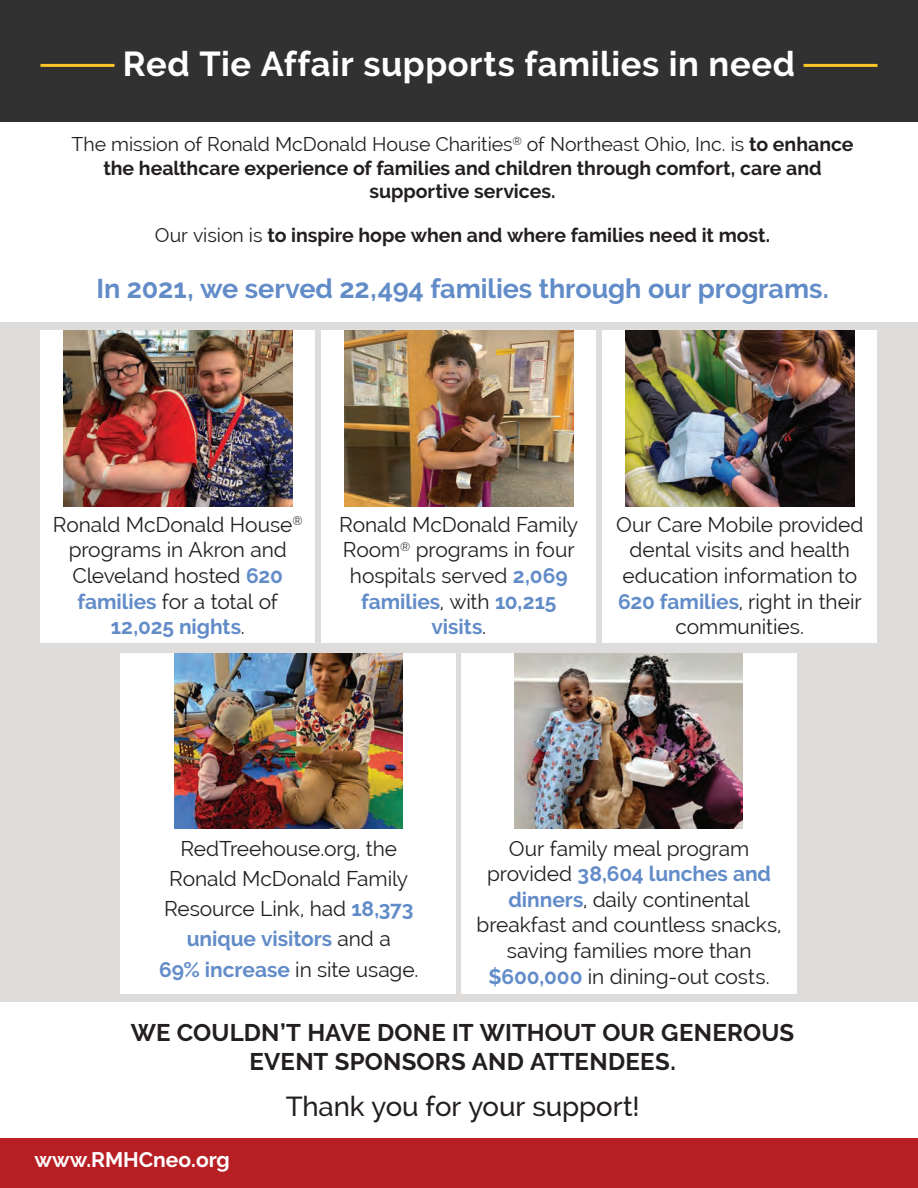
<style>
.page{position:relative;width:918px;height:1188px;background:#fff}
.page>*{position:absolute;margin:0;border:0;box-sizing:border-box;transform-origin:0 0}
.t1{font:700 34.5px "Raleway";letter-spacing:.015em;color:#fff}
.t2{font:500 27.6px "Raleway";letter-spacing:-.005em;color:#231f20}
.t3{font:700 27px "Raleway";letter-spacing:-.005em;color:#628cc8}
.t4{font:700 24px/28.5px "Raleway";letter-spacing:.01em;color:#231f20;text-align:center}
.t5{font:700 21px "Raleway";color:#fff}
.t6{font:20.85px/25.5px "Raleway";letter-spacing:-.005em;color:#231f20;text-align:center}
.t7{font:700 19.5px/23.4px "Raleway";color:#231f20;text-align:center}
.s1{font-weight:400}
.s2{font-weight:700;color:#628cc8}
</style>
<div class="page">
<div style="left:0;top:322px;width:918px;height:680px;background:#dfdddb"></div>
<div style="left:121px;top:653px;width:335px;height:340px;background:#fff"></div>
<div style="left:461px;top:653px;width:335px;height:340px;background:#fff"></div>
<div style="left:40px;top:330px;width:275px;height:313px;background:#fff"></div>
<div style="left:322px;top:330px;width:274px;height:313px;background:#fff"></div>
<div style="left:603px;top:330px;width:274px;height:313px;background:#fff"></div>
<div style="left:0;top:1138px;width:918px;height:50px;background:#b71f24"></div>
<div style="left:0;top:0;width:918px;height:122px;background:#313131"></div>
<hr style="left:40px;top:64px;width:74px;height:3px;background:#fec627">
<img style="left:63px;top:330px;width:229px;height:176px">
<img style="left:514px;top:653px;width:229px;height:175px">
<img style="left:626px;top:330px;width:228px;height:176px">
<img style="left:174px;top:653px;width:229px;height:175px">
<hr style="left:804px;top:64px;width:73px;height:3px;background:#fec627">
<img style="left:345px;top:330px;width:228px;height:176px">
<h1 class="t1" style="left:123px;top:44px;width:674px">Red Tie Affair supports families in need</h1>
<p class="t7" style="left:72px;top:133px;width:784px"><span class="s1">The mission of Ronald McDonald House Charities</span><sup>®</sup> <span class="s1">of Northeast Ohio, Inc. is</span> to enhance the healthcare experience of families and children through comfort, care and supportive services.</p>
<p class="t7" style="left:155px;top:224px;width:617px"><span class="s1">Our vision is</span> to inspire hope when and where families need it most.</p>
<p class="t3" style="left:96px;top:273px;width:734px">In 2021, we served 22,494 families through our programs.</p>
<p class="t6" style="left:53px;top:512px;width:251px">Ronald McDonald House<sup>® </sup>programs in Akron and<br>Cleveland hosted <span class="s2">620 families</span> for a total of<br><span class="s2">12,025 nights</span>.</p>
<p class="t6" style="left:339px;top:512px;width:240px">Ronald McDonald Family<br>Room<sup>®</sup> programs in four hospitals served <span class="s2">2,069 families</span>, with <span class="s2">10,215 visits</span>.</p>
<p class="t6" style="left:616px;top:512px;width:249px">Our Care Mobile provided dental visits and health education information to<br><span class="s2">620 families</span>, right in their communities.</p>
<p class="t6" style="left:159px;top:833px;width:261px;line-height:30.3px">RedTreehouse.org, the<br>Ronald McDonald Family<br>Resource Link, had <span class="s2">18,373 unique visitors</span> and a<br><span class="s2">69% increase</span> in site usage.</p>
<p class="t6" style="left:477px;top:836px;width:306px">Our family meal program provided <span class="s2">38,604 lunches and dinners</span>, daily continental breakfast and countless snacks, saving families more than <span class="s2">$600,000</span> in dining-out costs.</p>
<p class="t4" style="left:131px;top:1018px;width:665px">WE COULDN’T HAVE DONE IT WITHOUT OUR GENEROUS<br>EVENT SPONSORS AND ATTENDEES.</p>
<h2 class="t2" style="left:286px;top:1090px;width:355px">Thank you for your support!</h2>
<p class="t5" style="left:35px;top:1148px;width:197px">www.RMHCneo.org</p>
</div>
